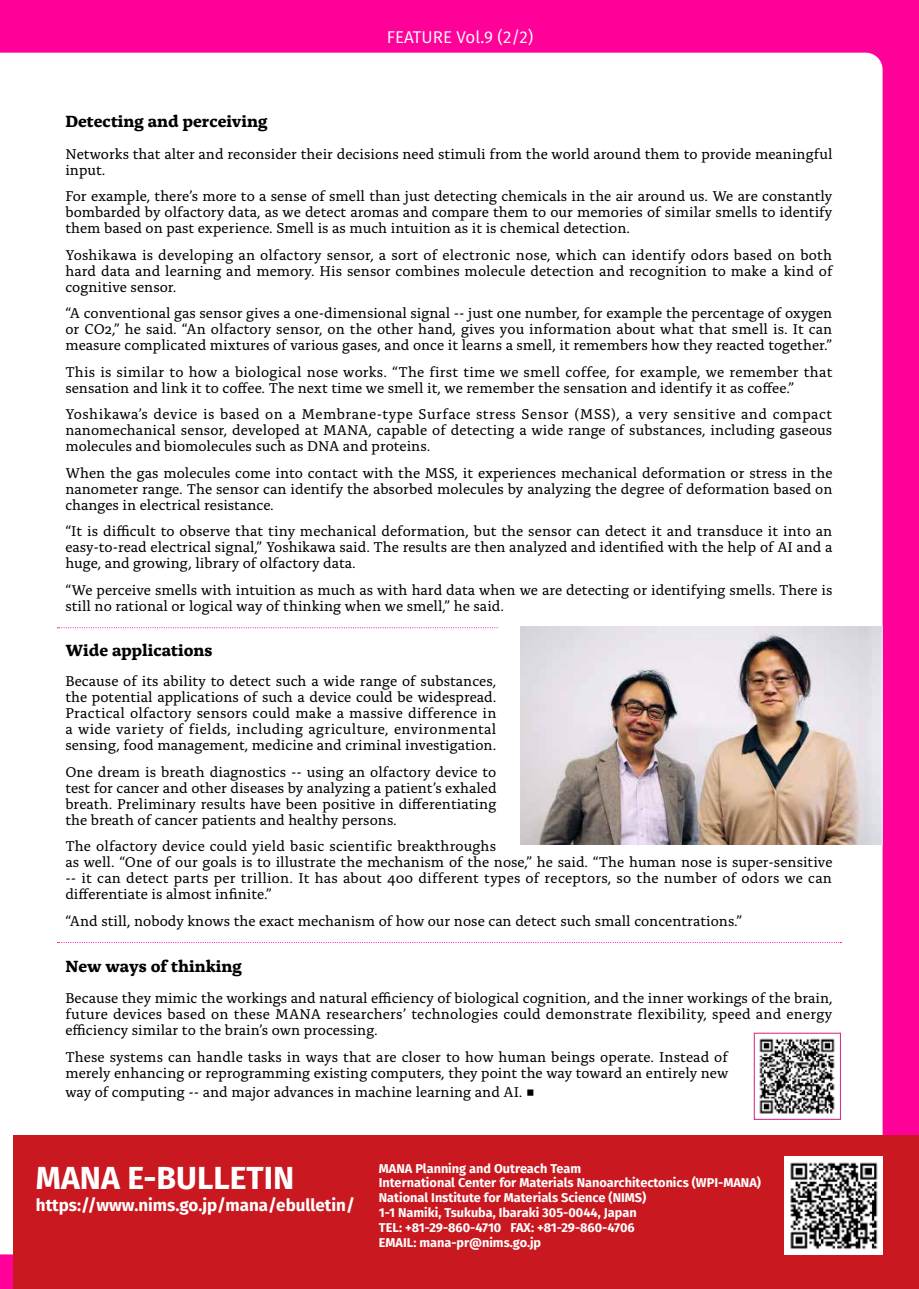
<style>
.page{position:relative;width:919px;height:1289px;background:#fff}
.page>*{position:absolute;margin:0;border:0;box-sizing:border-box;transform-origin:0 0}
.t1{font:700 31.95px "Fira Sans";color:#fff}
.t2{font:21.3px "Minion Pro";color:#000}
.t3{font:700 16.95px "Alda OTCEV";color:#000}
.t4{font:700 16.95px "Fira Sans";color:#fff}
.t5{font:16.95px "Fira Sans";color:#fff}
.t6{font:14.85px/15.9px "Alda OTCEV";color:#000;text-align:justify}
.t7{font:700 12.75px/14.9px "Fira Sans";color:#fff}
.s1{font-family:"Alda OTCEV";font-size:14.85px}
</style>
<div class="page">
<div style="left:0;top:0;width:918px;height:1288px;background:#f09"></div>
<div style="left:0;top:53px;width:882px;height:1201px;background:#fff"></div>
<svg style="left:57px;top:627px;width:442px;height:1px"></svg>
<svg style="left:57px;top:942px;width:784px;height:1px"></svg>
<img style="left:755px;top:1034px;width:83px;height:83px">
<div style="left:753px;top:1032px;width:87px;height:87px;border:1px solid #d52e81"></div>
<div style="left:499px;top:626px;width:21px;height:5px;background:#fff"></div>
<img style="left:520px;top:626px;width:362px;height:218px">
<div style="left:14px;top:1135px;width:904px;height:153px;background:#c9181f"></div>
<img style="left:784px;top:1156px;width:98px;height:98px">
<p class="t5" style="left:386px;top:25px;width:148px">FEATURE Vol.9 )2/2(</p>
<p class="t3" style="left:65px;top:107px;width:204px">Detecting and perceiving</p>
<p class="t6" style="left:65px;top:145px;width:768px">Networks that alter and reconsider their decisions need stimuli from the world around them to provide meaningful input.</p>
<p class="t6" style="left:65px;top:187px;width:768px">For example, there s’ more to a sense of smell than just detecting chemicals in the air around us. We are constantly bombarded by olfactory data, as we detect aromas and compare them to our memories of similar smells to identify them based on past experience. Smell is as much intuition as it is chemical detection.</p>
<p class="t6" style="left:65px;top:246px;width:768px">Yoshikawa is developing an olfactory sensor a, sort of electronic nose, which can identify odors based on both hard data and learning and memory. His sensor combines molecule detection and recognition to make a kind of cognitive sensor.</p>
<p class="t6" style="left:65px;top:304px;width:768px">A“ conventional gas sensor gives a one-dimensional signal -- just one number, for example the percentage of oxygen or CO2,” he said “. An olfactory sensor, on the other hand, gives you information about what that smell is. It can measure complicated mixtures of various gases, and once it learns a smell it, remembers how they reacted together“.</p>
<p class="t6" style="left:65px;top:363px;width:768px">This is similar to how a biological nose works “. The first time we smell coffee, for example, we remember that sensation and link it to coffee. The next time we smell it, we remember the sensation and identify it as coffee“.</p>
<p class="t6" style="left:65px;top:405px;width:768px">Yoshikawa s’ device is based on a Membrane-type Surface stress Sensor (MSS a,) very sensitive and compact nanomechanical sensor, developed at MANA, capable of detecting a wide range of substances, including gaseous molecules and biomolecules such as DNA and proteins.</p>
<p class="t6" style="left:65px;top:464px;width:768px">When the gas molecules come into contact with the MSS, it experiences mechanical deformation or stress in the nanometer range. The sensor can identify the absorbed molecules by analyzing the degree of deformation based on changes in electrical resistance.</p>
<p class="t6" style="left:65px;top:522px;width:768px">“It is difficult to observe that tiny mechanical deformation, but the sensor can detect it and transduce it into an easy-to-read electrical signal” , Yoshikawa said. The results are then analyzed and identified with the help of AI and a huge, and growing, library of olfactory data.</p>
<p class="t6" style="left:65px;top:581px;width:768px">“We perceive smells with intuition as much as with hard data when we are detecting or identifying smells. There is still no rational or logical way of thinking when we smell” , he said.</p>
<p class="t3" style="left:65px;top:637px;width:148px">Wide applications</p>
<p class="t6" style="left:65px;top:672px;width:432px">Because of its ability to detect such a wide range of substances, the potential applications of such a device could be widespread.<br>Practical olfactory sensors could make a massive difference in a wide variety of fields, including agriculture, environmental sensing, food management, medicine and criminal investigation.</p>
<p class="t6" style="left:65px;top:762px;width:432px">One dream is breath diagnostics -- using an olfactory device to test for cancer and other diseases by analyzing a patient s’ exhaled breath. Preliminary results have been positive in differentiating the breath of cancer patients and healthy persons.</p>
<p class="t6" style="left:65px;top:837px;width:768px;text-align:left">The olfactory device could yield basic scientific breakthroughs<br>as well “. One of our goals is to illustrate the mechanism of the nose” , he said “. The human nose is super-sensitive -- it can detect parts per trillion. It has about 400 different types of receptors, so the number of odors we can differentiate is almost infinite“.</p>
<p class="t6" style="left:65px;top:911px;width:678px">“And still, nobody knows the exact mechanism of how our nose can detect such small concentrations“.</p>
<p class="t3" style="left:65px;top:952px;width:178px">New ways of thinking</p>
<p class="t6" style="left:65px;top:989px;width:768px">Because they mimic the workings and natural efficiency of biological cognition, and the inner workings of the brain, future devices based on these MANA researchers’ technologies could demonstrate flexibility, speed and energy efficiency similar to the brains’ own processing.</p>
<p class="t6" style="left:65px;top:1047px;width:664px">These systems can handle tasks in ways that are closer to how human beings operate. Instead of merely enhancing or reprogramming existing computers, they point the way toward an entirely new</p>
<h2 class="t2" style="left:519px;top:1076px;width:17px">■<span class="s1">.</span></h2>
<p class="t6" style="left:65px;top:1082px;width:455px">way of computing -- and major advances in machine learning and AI</p>
<h1 class="t1" style="left:36px;top:1150px;width:260px">MANA -E BULLETIN</h1>
<p class="t4" style="left:36px;top:1191px;width:320px">https://www.nims.go j p. /mana/ebulletin/</p>
<p class="t7" style="left:379px;top:1159px;width:204px">MANA Planning and Outreach Team</p>
<p class="t7" style="left:379px;top:1174px;width:383px">International Center for Materials Nanoarchitectonics (WPI-MANA(</p>
<p class="t7" style="left:379px;top:1189px;width:269px">National Institute for Materials Science (NIMS(</p>
<p class="t7" style="left:379px;top:1204px;width:259px">1-1 Namiki, Tsukuba, Ibaraki 305-0044, Japan</p>
<p class="t7" style="left:510px;top:1219px;width:126px">FAX: +81-29-860-4706</p>
<p class="t7" style="left:379px;top:1219px;width:164px">TEL: +81-29-860-4710<br>EMAIL: mana-pr@nims.go j p.</p>
</div>
